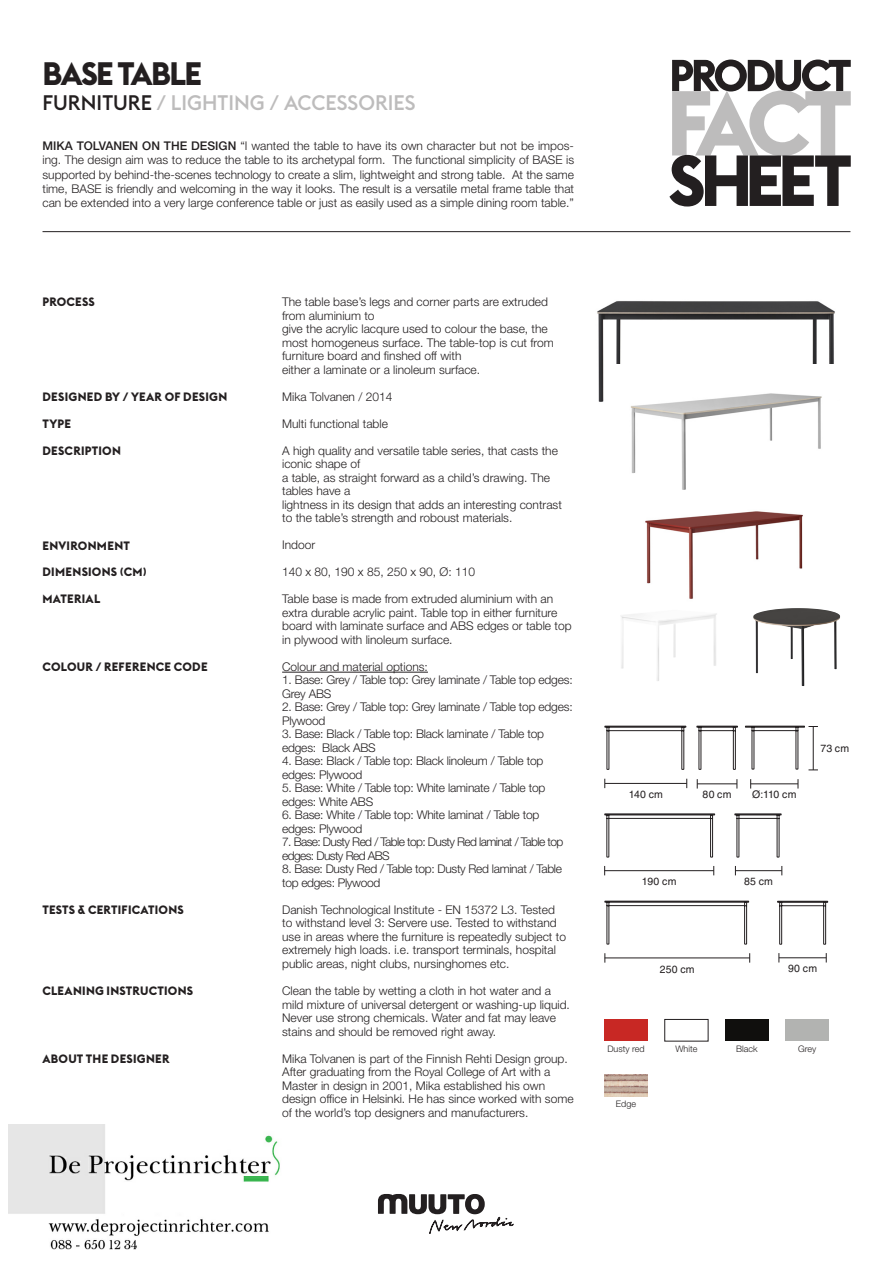
<style>
.page{position:relative;width:893px;height:1263px;background:#fff}
.page>*{position:absolute;margin:0;border:0;box-sizing:border-box;transform-origin:0 0}
.t1{font:700 32.1px "Euclid Flex";letter-spacing:-.05em;color:#231f20}
.t2{font:500 20.7px "Euclid Flex";color:#bdbcbc}
.t3{font:300 12px/13.5px "Helvetica Neue LT Std";color:#231f20}
.t4{font:700 12px "Euclid Flex";letter-spacing:.02em;color:#231f20}
.t5{font:300 12px/13.5px "Helvetica Neue LT Std";letter-spacing:-.05em;color:#231f20}
.t6{font:300 12px/13.5px "Helvetica Neue LT Std";letter-spacing:-.025em;color:#231f20}
.t7{font:10.5px "Helvetica LT Std";letter-spacing:.025em;color:#231f20}
.t8{font:300 9px "Helvetica Neue LT Std";color:#231f20}
.s1{color:#231f20}
.s2{font-weight:500}
</style>
<div class="page">
<hr style="left:43px;top:231px;width:807px;height:1px;background:#231f20">
<hr style="left:282px;top:672px;width:146px;height:1px;background:#231f20">
<svg style="left:669px;top:60px;width:182px;height:146px"></svg>
<svg style="left:378px;top:1194px;width:136px;height:40px"></svg>
<img style="left:597px;top:301px;width:238px;height:101px">
<img style="left:614px;top:365px;width:221px;height:125px">
<img style="left:645px;top:511px;width:158px;height:88px">
<img style="left:621px;top:613px;width:96px;height:68px">
<svg style="left:604px;top:813px;width:178px;height:45px"></svg>
<svg style="left:604px;top:900px;width:224px;height:45px"></svg>
<hr style="left:604px;top:870px;width:110px;height:1px;background:#231f20">
<hr style="left:735px;top:870px;width:47px;height:1px;background:#231f20">
<hr style="left:605px;top:958px;width:145px;height:1px;background:#231f20">
<hr style="left:779px;top:957px;width:47px;height:1px;background:#231f20">
<hr style="left:605px;top:783px;width:82px;height:1px;background:#231f20">
<hr style="left:697px;top:783px;width:40px;height:1px;background:#231f20">
<hr style="left:751px;top:783px;width:47px;height:1px;background:#231f20">
<img style="left:604px;top:1074px;width:44px;height:22px">
<div style="left:604px;top:1019px;width:44px;height:22px;background:#c82824"></div>
<div style="left:664px;top:1019px;width:44px;height:22px;background:#fff;border:1px solid #231f20"></div>
<div style="left:725px;top:1019px;width:43px;height:22px;background:#100f0d"></div>
<div style="left:785px;top:1019px;width:44px;height:22px;background:#b2b3b1"></div>
<svg style="left:604px;top:725px;width:82px;height:45px"></svg>
<svg style="left:745px;top:725px;width:73px;height:46px"></svg>
<svg style="left:696px;top:725px;width:42px;height:45px"></svg>
<img style="left:753px;top:608px;width:87px;height:78px">
<img style="left:8px;top:1125px;width:272px;height:125px">
<h1 class="t1" style="left:43px;top:56px;width:161px">BASE TABLE</h1>
<h2 class="t2" style="left:43px;top:91px;width:375px"><span class="s1">FURNITURE</span> / LIGHTING / ACCESSORIES</h2>
<p class="t3" style="left:43px;top:138px;width:533px;line-height:14.4px;text-align:justify"><span class="s2">MIKA TOLVANEN ON THE DESIGN</span> “I wanted the table to have its own character but not be impos&shy;ing. The design aim was to reduce the table to its archetypal form. The functional simplicity of BASE is supported by behind-the-scenes technology to create a slim, lightweight and strong table. At the same time, BASE is friendly and welcoming in the way it looks. The result is a versatile metal frame table that can be extended into a very large conference table or just as easily used as a simple dining room table.”</p>
<p class="t4" style="left:43px;top:295px;width:54px">PROCESS</p>
<p class="t4" style="left:43px;top:390px;width:186px">DESIGNED BY / YEAR OF DESIGN</p>
<p class="t4" style="left:43px;top:417px;width:30px">TYPE</p>
<p class="t4" style="left:43px;top:444px;width:80px">DESCRIPTION</p>
<p class="t4" style="left:43px;top:539px;width:89px">ENVIRONMENT</p>
<p class="t4" style="left:43px;top:565px;width:106px">DIMENSIONS (CM)</p>
<p class="t4" style="left:43px;top:592px;width:59px">MATERIAL</p>
<p class="t4" style="left:43px;top:660px;width:167px">COLOUR / REFERENCE CODE</p>
<p class="t4" style="left:43px;top:903px;width:143px">TESTS &amp; CERTIFICATIONS</p>
<p class="t4" style="left:43px;top:984px;width:152px">CLEANING INSTRUCTIONS</p>
<p class="t4" style="left:43px;top:1051px;width:129px">ABOUT THE DESIGNER</p>
<p class="t3" style="left:282px;top:295px;width:273px">The table base’s legs and corner parts are extruded from aluminium to<br>give the acrylic lacqure used to colour the base, the most homogeneus surface. The table-top is cut from furniture board and finshed off with<br>either a laminate or a linoleum surface.</p>
<p class="t3" style="left:282px;top:390px;width:112px">Mika Tolvanen / 2014</p>
<p class="t3" style="left:282px;top:417px;width:107px">Multi functional table</p>
<p class="t3" style="left:282px;top:444px;width:281px">A high quality and versatile table series, that casts the iconic shape of<br>a table, as straight forward as a child’s drawing. The tables have a<br>lightness in its design that adds an interesting contrast to the table’s strength and roboust materials.</p>
<p class="t3" style="left:282px;top:538px;width:35px">Indoor</p>
<p class="t3" style="left:282px;top:565px;width:195px">140 x 80, 190 x 85, 250 x 90, Ø: 110</p>
<p class="t3" style="left:282px;top:592px;width:291px">Table base is made from extruded aluminium with an extra durable acrylic paint. Table top in either furniture board with laminate surface and ABS edges or table top in plywood with linoleum surface.</p>
<p class="t3" style="left:282px;top:660px;width:147px">Colour and material options:</p>
<p class="t3" style="left:282px;top:673px;width:292px">1. Base: Grey / Table top: Grey laminate / Table top edges:<br>Grey ABS</p>
<p class="t3" style="left:282px;top:700px;width:292px">2. Base: Grey / Table top: Grey laminate / Table top edges:<br>Plywood</p>
<p class="t3" style="left:282px;top:727px;width:263px">3. Base: Black / Table top: Black laminate / Table top edges: Black ABS</p>
<p class="t3" style="left:282px;top:754px;width:263px">4. Base: Black / Table top: Black linoleum / Table top edges: Plywood</p>
<p class="t3" style="left:282px;top:781px;width:265px">5. Base: White / Table top: White laminate / Table top edges: White ABS</p>
<p class="t3" style="left:282px;top:808px;width:259px">6. Base: White / Table top: White laminat / Table top edges: Plywood</p>
<p class="t5" style="left:282px;top:835px;width:283px">7. Base: Dusty Red / Table top: Dusty Red laminat / Table top edges: Dusty Red ABS</p>
<p class="t6" style="left:282px;top:862px;width:281px">8. Base: Dusty Red / Table top: Dusty Red laminat / Table top edges: Plywood</p>
<p class="t3" style="left:282px;top:903px;width:285px">Danish Technological Institute - EN 15372 L3. Tested to withstand level 3: Servere use. Tested to withstand use in areas where the furniture is repeatedly subject to extremely high loads. i.e. transport terminals, hospital public areas, night clubs, nursinghomes etc.</p>
<p class="t3" style="left:282px;top:984px;width:289px">Clean the table by wetting a cloth in hot water and a mild mixture of universal detergent or washing-up liquid.<br>Never use strong chemicals. Water and fat may leave stains and should be removed right away.</p>
<p class="t3" style="left:282px;top:1051px;width:293px">Mika Tolvanen is part of the Finnish Rehti Design group.<br>After graduating from the Royal College of Art with a Master in design in 2001, Mika established his own design office in Helsinki. He has since worked with some of the world’s top designers and manufacturers.</p>
<p class="t7" style="left:629px;top:788px;width:36px">140 cm</p>
<p class="t7" style="left:703px;top:789px;width:30px">80 cm</p>
<p class="t7" style="left:752px;top:788px;width:46px">Ø:110 cm</p>
<p class="t7" style="left:820px;top:742px;width:30px">73 cm</p>
<p class="t7" style="left:642px;top:876px;width:36px">190 cm</p>
<p class="t7" style="left:744px;top:875px;width:30px">85 cm</p>
<p class="t7" style="left:660px;top:963px;width:36px">250 cm</p>
<p class="t7" style="left:788px;top:962px;width:31px">90 cm</p>
<p class="t8" style="left:607px;top:1043px;width:39px">Dusty red</p>
<p class="t8" style="left:675px;top:1043px;width:23px">White</p>
<p class="t8" style="left:736px;top:1043px;width:23px">Black</p>
<p class="t8" style="left:798px;top:1043px;width:20px">Grey</p>
<p class="t8" style="left:616px;top:1098px;width:22px">Edge</p>
</div>
